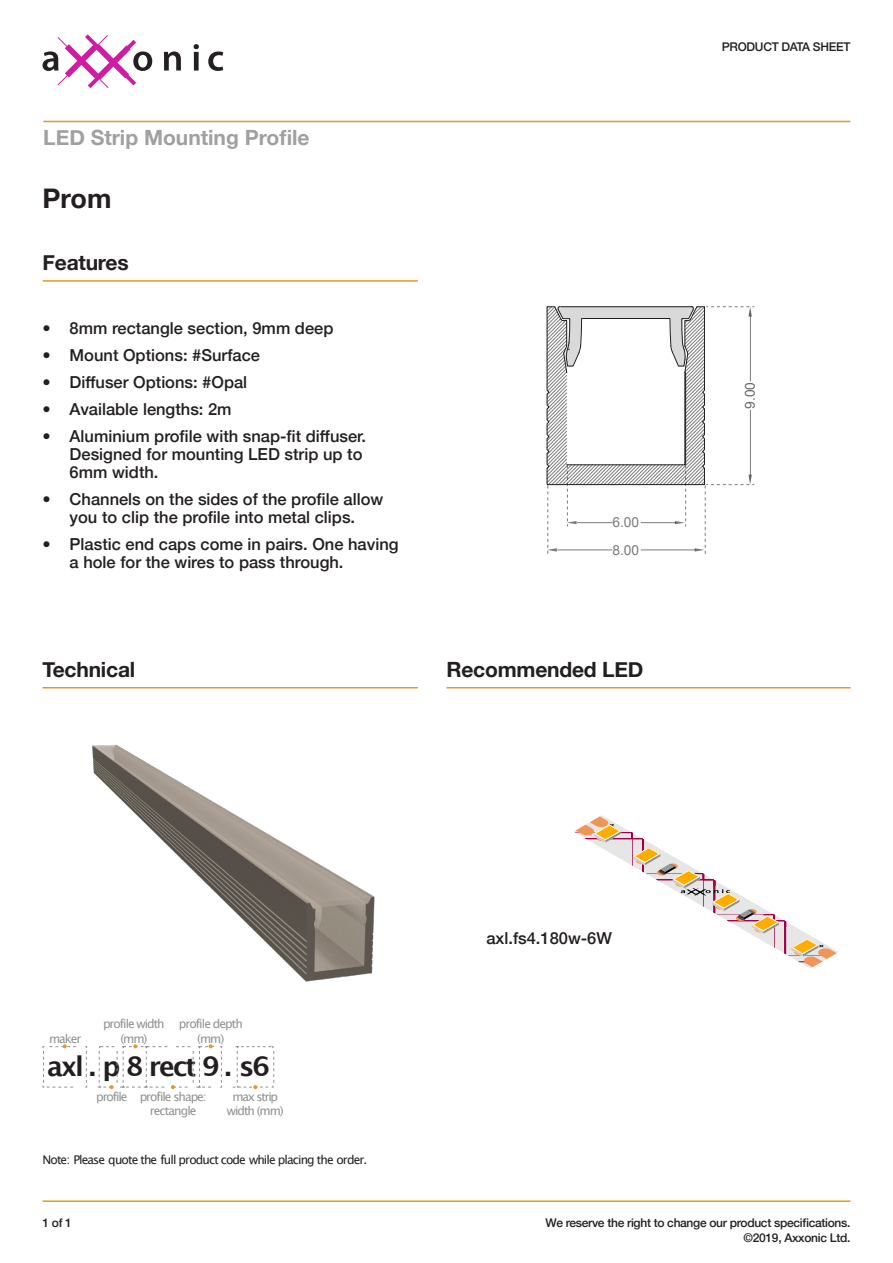
<style>
.page{position:relative;width:893px;height:1263px;background:#fff}
.page>*{position:absolute;margin:0;border:0;box-sizing:border-box;transform-origin:0 0}
.t1{font:700 27px "Lucida Grande";letter-spacing:-.07em;color:#231f20}
.t2{font:700 27px "Helvetica Neue";color:#231f20}
.t3{font:700 21px "Helvetica Neue";letter-spacing:-.01em;color:#231f20}
.t4{font:700 21px "Helvetica Neue";color:#a0a0a0}
.t5{font:500 16.5px/18px "Helvetica Neue";color:#231f20}
.t6{font:13.8px "Arial";color:rgb(35 31 32/.6)}
.t7{font:13.8px "Arial";color:rgb(0 0 0/.6)}
.t8{font:500 12px/14.4px "Helvetica Neue";letter-spacing:-.025em;color:#231f20;text-align:right}
.t9{font:12px/14.4px "Lucida Grande";letter-spacing:-.085em;color:#8e9291;text-align:center}
.t10{font:12px "Lucida Grande";letter-spacing:-.075em;color:#231f20}
.t11{font:12px/14.4px "Lucida Grande";letter-spacing:-.105em;color:#8e9291;text-align:center}
</style>
<div class="page">
<img style="left:92px;top:744px;width:283px;height:238px">
<svg style="left:546px;top:306px;width:208px;height:247px"></svg>
<svg style="left:574px;top:815px;width:264px;height:153px"></svg>
<hr style="left:43px;top:280px;width:375px;height:2px;background:#de9b27">
<svg style="left:42px;top:1044px;width:45px;height:44px"></svg>
<svg style="left:233px;top:1046px;width:41px;height:43px"></svg>
<svg style="left:98px;top:1044px;width:124px;height:45px"></svg>
<hr style="left:43px;top:687px;width:375px;height:1px;background:#de9b27">
<hr style="left:446px;top:687px;width:404px;height:1px;background:#de9b27">
<svg style="left:164px;top:51px;width:17px;height:20px"></svg>
<svg style="left:194px;top:44px;width:5px;height:27px"></svg>
<svg style="left:208px;top:51px;width:15px;height:20px"></svg>
<svg style="left:43px;top:34px;width:109px;height:54px"></svg>
<hr style="left:43px;top:121px;width:807px;height:1px;background:#de9b27">
<hr style="left:43px;top:1200px;width:807px;height:2px;background:#de9b27">
<p class="t4" style="left:43px;top:124px;width:268px">LED Strip Mounting Profile</p>
<h1 class="t2" style="left:43px;top:182px;width:70px">Prom</h1>
<p class="t3" style="left:43px;top:249px;width:88px">Features</p>
<p class="t5" style="left:43px;top:319px;width:292px">• 8mm rectangle section, 9mm deep</p>
<p class="t5" style="left:43px;top:346px;width:219px">• Mount Options: #Surface</p>
<p class="t5" style="left:43px;top:373px;width:206px">• Diffuser Options: #Opal</p>
<p class="t5" style="left:43px;top:400px;width:191px">• Available lengths: 2m</p>
<p class="t5" style="left:70px;top:427px;width:298px;text-indent:-27px">• Aluminium profile with snap-fit diffuser.<br>Designed for mounting LED strip up to<br>6mm width.</p>
<p class="t5" style="left:43px;top:490px;width:342px;text-align:center">• Channels on the sides of the profile allow you to clip the profile into metal clips.</p>
<p class="t5" style="left:70px;top:535px;width:330px;text-indent:-27px">• Plastic end caps come in pairs. One having a hole for the wires to pass through.</p>
<p class="t6" style="left:612px;top:517px;width:28px">6.00</p>
<p class="t6" style="left:612px;top:545px;width:28px">8.00</p>
<p class="t3" style="left:43px;top:656px;width:94px">Technical</p>
<p class="t3" style="left:446px;top:656px;width:198px">Recommended LED</p>
<p class="t8" style="left:722px;top:39px;width:130px">PRODUCT DATA SHEET</p>
<p class="t7" style="left:745px;top:409px;width:28px;rotate:-90deg">9.00</p>
<p class="t9" style="left:49px;top:1032px;width:34px">maker</p>
<p class="t9" style="left:103px;top:1018px;width:63px">profile width (mm)</p>
<p class="t9" style="left:179px;top:1018px;width:65px">profile depth (mm)</p>
<h1 class="t1" style="left:47px;top:1055px;width:225px">axl.p8rect9.s6</h1>
<p class="t9" style="left:140px;top:1090px;width:68px">profile shape: rectangle</p>
<p class="t11" style="left:227px;top:1090px;width:59px">max strip width (mm)</p>
<p class="t10" style="left:43px;top:1155px;width:326px">Note: Please quote the full product code while placing the order.</p>
<p class="t9" style="left:96px;top:1090px;width:33px">profile</p>
<p class="t5" style="left:486px;top:928px;width:127px">axl.fs4.180w-6W</p>
<p class="t8" style="left:43px;top:1215px;width:31px">1of1</p>
<p class="t8" style="left:545px;top:1215px;width:306px">We reserve the right to change our product specifications. ©2019, Axxonic Ltd.</p>
</div>
